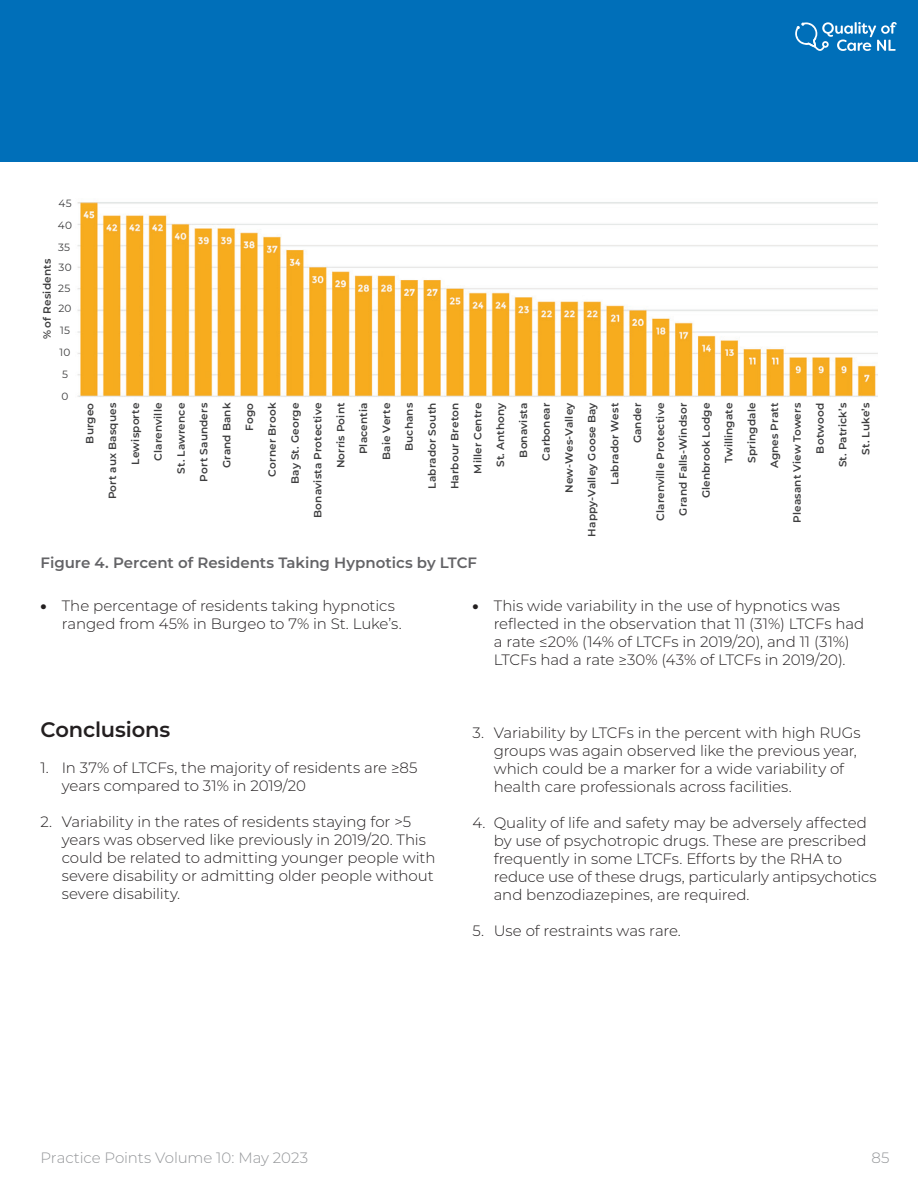
<style>
.page{position:relative;width:918px;height:1188px;background:#fff}
.page>*{position:absolute;margin:0;border:0;box-sizing:border-box;transform-origin:0 0}
.Body_Heading{font:600 21px "Montserrat";letter-spacing:-.01em;color:#231f20}
.t1{font:300 15px/18px "Montserrat";letter-spacing:-.005em;color:#231f20}
.Figure_Title{font:600 15px "Montserrat";color:#636366}
.t2{font:300 15px "Montserrat";letter-spacing:-.005em;color:#939598}
.Figure_Note{font:600 10.5px "Montserrat";letter-spacing:.015em;color:#3e3e3f}
.Figure_Note-2{font:10.5px "Montserrat";letter-spacing:.025em;color:#3e3e3f}
.s1{font-weight:900}
</style>
<div class="page">
<div style="left:0;top:0;width:918px;height:162px;background:#006fb9"></div>
<svg style="left:795px;top:22px;width:102px;height:29px"></svg>
<img style="left:77px;top:202px;width:801px;height:195px">
<p class="Figure_Note-2" style="left:58px;top:196px;width:15px">45</p>
<p class="Figure_Note-2" style="left:58px;top:240px;width:14px">35</p>
<p class="Figure_Note-2" style="left:58px;top:282px;width:14px">25</p>
<p class="Figure_Note-2" style="left:58px;top:218px;width:16px">40</p>
<p class="Figure_Note" style="left:40px;top:339px;width:82px;rotate:-90deg">% of Residents</p>
<p class="Figure_Note-2" style="left:58px;top:260px;width:15px">30</p>
<p class="Figure_Note-2" style="left:59px;top:301px;width:14px">20</p>
<p class="Figure_Note-2" style="left:60px;top:345px;width:12px">10</p>
<p class="Figure_Note-2" style="left:62px;top:367px;width:7px">5</p>
<p class="Figure_Note-2" style="left:60px;top:323px;width:11px">15</p>
<p class="Figure_Note-2" style="left:62px;top:389px;width:8px">0</p>
<p class="Figure_Note" style="left:82px;top:444px;width:42px;rotate:-90deg">Burgeo</p>
<p class="Figure_Note" style="left:105px;top:499px;width:98px;rotate:-90deg">Port aux Basques</p>
<p class="Figure_Note" style="left:128px;top:465px;width:63px;rotate:-90deg">Lewisporte</p>
<p class="Figure_Note" style="left:151px;top:461px;width:59px;rotate:-90deg">Clarenville</p>
<p class="Figure_Note" style="left:174px;top:474px;width:73px;rotate:-90deg">St. Lawrence</p>
<p class="Figure_Note" style="left:196px;top:482px;width:80px;rotate:-90deg">Port Saunders</p>
<p class="Figure_Note" style="left:219px;top:468px;width:67px;rotate:-90deg">Grand Bank</p>
<p class="Figure_Note" style="left:242px;top:431px;width:29px;rotate:-90deg">Fogo</p>
<p class="Figure_Note" style="left:265px;top:477px;width:75px;rotate:-90deg">Corner Brook</p>
<p class="Figure_Note" style="left:288px;top:484px;width:83px;rotate:-90deg">Bay St. George</p>
<p class="Figure_Note" style="left:310px;top:518px;width:117px;rotate:-90deg">Bonavista Protective</p>
<p class="Figure_Note" style="left:333px;top:468px;width:67px;rotate:-90deg">Norris Point</p>
<p class="Figure_Note" style="left:356px;top:454px;width:53px;rotate:-90deg">Placentia</p>
<p class="Figure_Note" style="left:379px;top:460px;width:59px;rotate:-90deg">Baie Verte</p>
<p class="Figure_Note" style="left:402px;top:451px;width:50px;rotate:-90deg">Buchans</p>
<p class="Figure_Note" style="left:425px;top:489px;width:88px;rotate:-90deg">Labrador South</p>
<p class="Figure_Note" style="left:447px;top:489px;width:88px;rotate:-90deg">Harbour Breton</p>
<p class="Figure_Note" style="left:470px;top:474px;width:72px;rotate:-90deg">Miller Centre</p>
<p class="Figure_Note" style="left:493px;top:467px;width:66px;rotate:-90deg">St. Anthony</p>
<p class="Figure_Note" style="left:516px;top:458px;width:56px;rotate:-90deg">Bonavista</p>
<p class="Figure_Note" style="left:539px;top:461px;width:60px;rotate:-90deg">Carbonear</p>
<p class="Figure_Note" style="left:562px;top:493px;width:92px;rotate:-90deg">New-Wes-Valley</p>
<p class="Figure_Note" style="left:584px;top:537px;width:136px;rotate:-90deg">Happy-Valley Goose Bay</p>
<p class="Figure_Note" style="left:607px;top:485px;width:83px;rotate:-90deg">Labrador West</p>
<p class="Figure_Note" style="left:630px;top:443px;width:42px;rotate:-90deg">Gander</p>
<p class="Figure_Note" style="left:653px;top:521px;width:119px;rotate:-90deg">Clarenville Protective</p>
<p class="Figure_Note" style="left:676px;top:516px;width:114px;rotate:-90deg">Grand Falls-Windsor</p>
<p class="Figure_Note" style="left:699px;top:498px;width:97px;rotate:-90deg">Glenbrook Lodge</p>
<p class="Figure_Note" style="left:721px;top:463px;width:62px;rotate:-90deg">Twillingate</p>
<p class="Figure_Note" style="left:744px;top:463px;width:62px;rotate:-90deg">Springdale</p>
<p class="Figure_Note" style="left:767px;top:468px;width:67px;rotate:-90deg">Agnes Pratt</p>
<p class="Figure_Note" style="left:790px;top:523px;width:122px;rotate:-90deg">Pleasant View Towers</p>
<p class="Figure_Note" style="left:813px;top:454px;width:52px;rotate:-90deg">Botwood</p>
<p class="Figure_Note" style="left:835px;top:467px;width:66px;rotate:-90deg">St. Patrick’s</p>
<p class="Figure_Note" style="left:858px;top:455px;width:54px;rotate:-90deg">St. Luke’s</p>
<p class="Figure_Title" style="left:41px;top:552px;width:438px">Figure 4. Percent of Residents Taking Hypnotics by LTCF</p>
<p class="t1" style="left:62px;top:596px;width:342px;text-indent:-21px"><span class="s1">•</span> The percentage of residents taking hypnotics ranged from 45% in Burgeo to 7% in St. Luke’s.</p>
<p class="t1" style="left:494px;top:596px;width:372px;text-indent:-21px"><span class="s1">•</span> This wide variability in the use of hypnotics was reflected in the observation that 11 (31%) LTCFs had a rate ≤20% (14% of LTCFs in 2019/20), and 11 (31%)<br>LTCFs had a rate ≥30% (43% of LTCFs in 2019/20).</p>
<p class="Body_Heading" style="left:40px;top:715px;width:131px">Conclusions</p>
<p class="t1" style="left:62px;top:759px;width:357px;text-indent:-21px">1. In 37% of LTCFs, the majority of residents are ≥85 years compared to 31% in 2019/20</p>
<p class="t1" style="left:62px;top:813px;width:375px;text-indent:-21px">2. Variability in the rates of residents staying for &gt;5 years was observed like previously in 2019/20. This could be related to admitting younger people with severe disability or admitting older people without severe disability.</p>
<p class="t1" style="left:494px;top:723px;width:368px;text-indent:-21px">3. Variability by LTCFs in the percent with high RUGs groups was again observed like the previous year, which could be a marker for a wide variability of health care professionals across facilities.</p>
<p class="t1" style="left:494px;top:813px;width:384px;text-indent:-21px">4. Quality of life and safety may be adversely affected by use of psychotropic drugs. These are prescribed frequently in some LTCFs. Efforts by the RHA to reduce use of these drugs, particularly antipsychotics and benzodiazepines, are required.</p>
<p class="t1" style="left:472px;top:921px;width:210px">5. Use of restraints was rare.</p>
<p class="t2" style="left:40px;top:1148px;width:269px">Practice Points Volume 10: May 2023</p>
<p class="t2" style="left:871px;top:1148px;width:20px">85</p>
</div>
